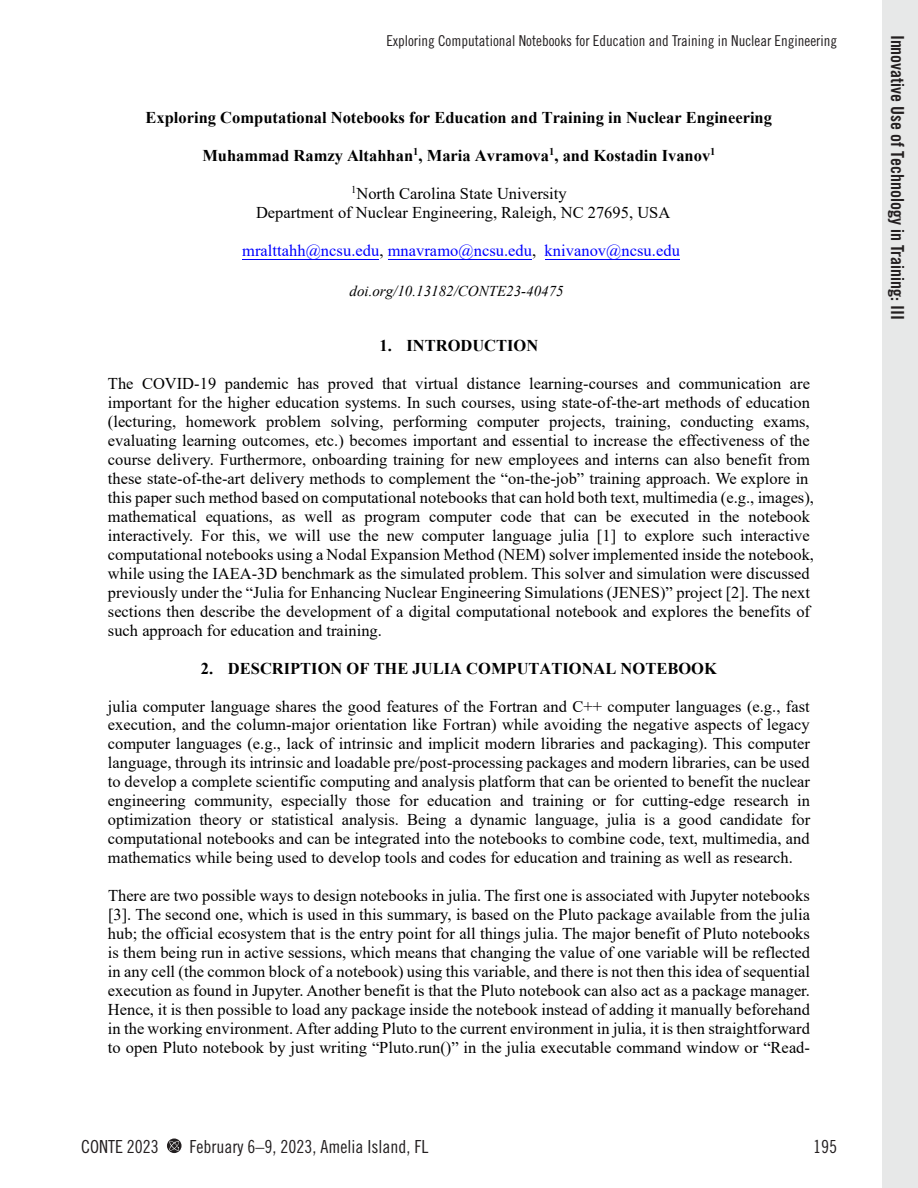
<style>
.page{position:relative;width:918px;height:1188px;background:#fff}
.page>*{position:absolute;margin:0;border:0;box-sizing:border-box;transform-origin:0 0}
.t1{font:18px "Trade Gothic LT Std Cn 18";color:#231f20}
.t2{font:18px "Trade Gothic LT Std Bd Cn 20";color:#231f20}
.t3{font:16.5px/18.9px "Times New Roman";color:#000;text-align:justify}
.t4{font:700 16.5px "Times New Roman";color:#000}
.t5{font:16.5px "Times New Roman";letter-spacing:.005em;color:#00f}
.t6{font:15px "Trade Gothic LT Std Cn 18";color:#231f20}
.t7{font:italic 15px "Times New Roman";color:#000}
.s1{color:#000}
</style>
<div class="page">
<hr style="left:243px;top:259px;width:136px;height:1px;background:#00f">
<hr style="left:388px;top:259px;width:144px;height:1px;background:#00f">
<hr style="left:545px;top:259px;width:135px;height:1px;background:#00f">
<div style="left:882px;top:0;width:36px;height:1188px;background:#e7e8e8"></div>
<svg style="left:167px;top:1139px;width:15px;height:14px"></svg>
<p class="t6" style="left:386px;top:31px;width:452px">Exploring Computational Notebooks for Education and Training in Nuclear Engineering</p>
<p class="t4" style="left:146px;top:106px;width:628px">Exploring Computational Notebooks for Education and Training in Nuclear Engineering</p>
<p class="t4" style="left:202px;top:144px;width:515px">Muhammad Ramzy Altahhan<sup>1</sup>, Maria Avramova<sup>1</sup>, and Kostadin Ivanov<sup>1</sup></p>
<p class="t3" style="left:256px;top:184px;width:416px;text-align:center"><sup>1</sup>North Carolina State University<br>Department of Nuclear Engineering, Raleigh, NC 27695, USA</p>
<p class="t5" style="left:242px;top:239px;width:439px">mralttahh@ncsu.edu<span class="s1">,</span> mnavramo@ncsu.edu<span class="s1">,</span> knivanov@ncsu.edu</p>
<p class="t7" style="left:350px;top:281px;width:216px">doi.org/10.13182/CONTE23-40475</p>
<p class="t4" style="left:379px;top:334px;width:160px">1. INTRODUCTION</p>
<p class="t3" style="left:108px;top:373px;width:708px;text-align:left">The COVID-19 pandemic has proved that virtual distance learning-courses and communication are important for the higher education systems. In such courses, using state-of-the-art methods of education (lecturing, homework problem solving, performing computer projects, training, conducting exams, evaluating learning outcomes, etc.) becomes important and essential to increase the effectiveness of the course delivery. Furthermore, onboarding training for new employees and interns can also benefit from these state-of-the-art delivery methods to complement the “on-the-job” training approach. We explore in this paper such method based on computational notebooks that can hold both text, multimedia (e.g., images), mathematical equations, as well as program computer code that can be executed in the notebook interactively. For this, we will use the new computer language julia [1] to explore such interactive computational notebooks using a Nodal Expansion Method (NEM) solver implemented inside the notebook, while using the IAEA-3D benchmark as the simulated problem. This solver and simulation were discussed previously under the “Julia for Enhancing Nuclear Engineering Simulations (JENES)” project [2]. The next sections then describe the development of a digital computational notebook and explores the benefits of such approach for education and training.</p>
<p class="t4" style="left:201px;top:656px;width:517px">2. DESCRIPTION OF THE JULIA COMPUTATIONAL NOTEBOOK</p>
<p class="t3" style="left:108px;top:696px;width:704px">julia computer language shares the good features of the Fortran and C++ computer languages (e.g., fast execution, and the column-major orientation like Fortran) while avoiding the negative aspects of legacy computer languages (e.g., lack of intrinsic and implicit modern libraries and packaging). This computer language, through its intrinsic and loadable pre/post-processing packages and modern libraries, can be used to develop a complete scientific computing and analysis platform that can be oriented to benefit the nuclear engineering community, especially those for education and training or for cutting-edge research in optimization theory or statistical analysis. Being a dynamic language, julia is a good candidate for computational notebooks and can be integrated into the notebooks to combine code, text, multimedia, and mathematics while being used to develop tools and codes for education and training as well as research.</p>
<p class="t3" style="left:108px;top:886px;width:704px">There are two possible ways to design notebooks in julia. The first one is associated with Jupyter notebooks [3]. The second one, which is used in this summary, is based on the Pluto package available from the julia hub; the official ecosystem that is the entry point for all things julia. The major benefit of Pluto notebooks is them being run in active sessions, which means that changing the value of one variable will be reflected in any cell (the common block of a notebook) using this variable, and there is not then this idea of sequential execution as found in Jupyter. Another benefit is that the Pluto notebook can also act as a package manager.<br>Hence, it is then possible to load any package inside the notebook instead of adding it manually beforehand in the working environment. After adding Pluto to the current environment in julia, it is then straightforward to open Pluto notebook by just writing “Pluto.run()” in the julia executable command window or “Read-</p>
<p class="t1" style="left:81px;top:1136px;width:79px">CONTE 2023</p>
<p class="t1" style="left:190px;top:1136px;width:240px">February 6–9, 2023, Amelia Island, FL</p>
<p class="t1" style="left:813px;top:1136px;width:25px">195</p>
<p class="t2" style="left:908px;top:34px;width:287px;rotate:90deg">Innovative Use of Technology in Training: III</p>
</div>
